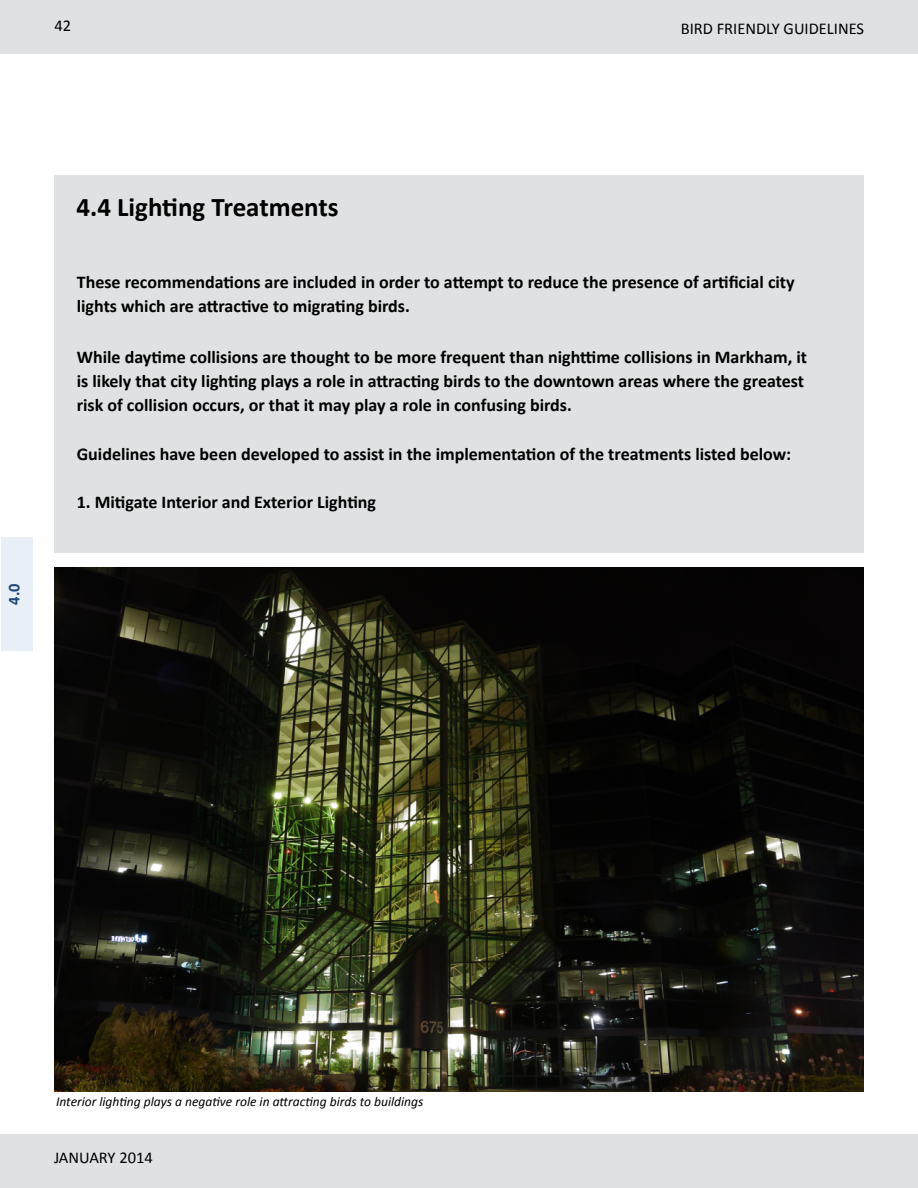
<style>
.page{position:relative;width:918px;height:1188px;background:#fff}
.page>*{position:absolute;margin:0;border:0;box-sizing:border-box;transform-origin:0 0}
.t1{font:700 27px "Calibri";color:#000}
.t2{font:700 18px/24px "Calibri";color:#000}
.t3{font:16.5px "Calibri";color:#000}
.t4{font:700 16.5px "Calibri";color:#1f497d}
.t5{font:italic 13.5px "Calibri";color:#000}
</style>
<div class="page">
<div style="left:0;top:1134px;width:918px;height:54px;background:#e0e1e2"></div>
<div style="left:0;top:0;width:918px;height:54px;background:#e0e1e2"></div>
<div style="left:54px;top:175px;width:810px;height:378px;background:#e0e1e2"></div>
<img style="left:54px;top:567px;width:810px;height:524px">
<div style="left:2px;top:537px;width:31px;height:114px;background:#e9eff6"></div>
<p class="t3" style="left:54px;top:15px;width:18px">42</p>
<p class="t3" style="left:681px;top:18px;width:185px">BIRD FRIENDLY GUIDELINES</p>
<p class="t4" style="left:3px;top:605px;width:23px;rotate:-90deg">4.0</p>
<h1 class="t1" style="left:76px;top:190px;width:264px">4.4 Lighting Treatments</h1>
<p class="t2" style="left:77px;top:270px;width:719px">These recommendations are included in order to attempt to reduce the presence of artificial city lights which are attractive to migrating birds.</p>
<p class="t2" style="left:77px;top:345px;width:732px">While daytime collisions are thought to be more frequent than nighttime collisions in Markham, it is likely that city lighting plays a role in attracting birds to the downtown areas where the greatest risk of collision occurs, or that it may play a role in confusing birds.</p>
<p class="t2" style="left:77px;top:442px;width:716px">Guidelines have been developed to assist in the implementation of the treatments listed below:</p>
<p class="t2" style="left:77px;top:490px;width:301px">1. Mitigate Interior and Exterior Lighting</p>
<p class="t5" style="left:56px;top:1092px;width:369px">Interior lighting plays a negative role in attracting birds to buildings</p>
<p class="t3" style="left:54px;top:1147px;width:100px">JANUARY 2014</p>
</div>
